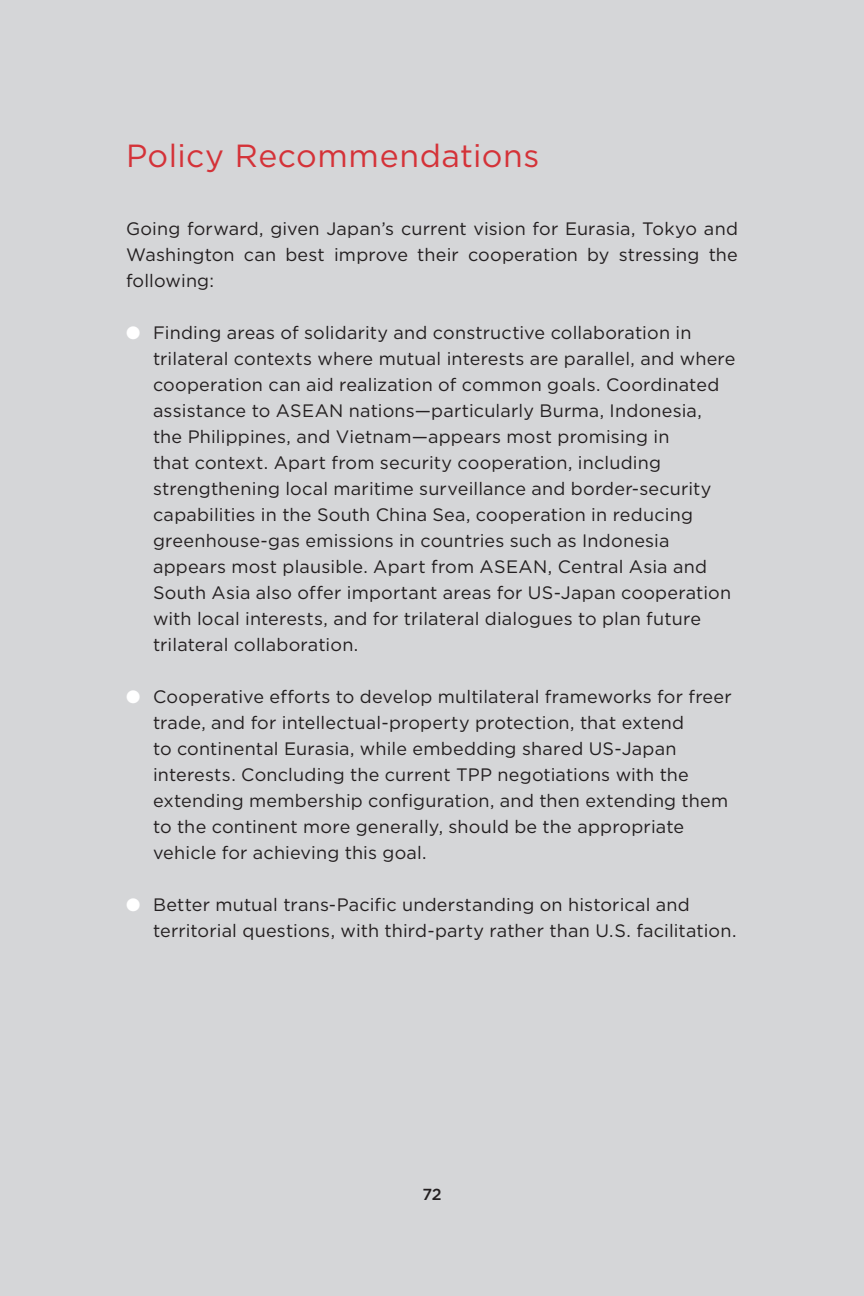
<style>
.page{position:relative;width:864px;height:1296px;background:#d5d6d8}
.page>*{position:absolute;margin:0;border:0;box-sizing:border-box;transform-origin:0 0}
.t1{font:32px "Gotham HTF";letter-spacing:.015em;color:#d43238}
.t2{font:18px/26px "Gotham HTF";letter-spacing:.01em;color:#231f20}
.t3{font:500 16px "Gotham HTF";color:#231f20}
.s1{color:#fff}
</style>
<div class="page">
<h1 class="t1" style="left:126px;top:138px;width:415px">Policy Recommendations</h1>
<p class="t2" style="left:126px;top:216px;width:613px;text-align:justify">Going forward, given Japan’s current vision for Eurasia, Tokyo and Washington can best improve their cooperation by stressing the following:</p>
<p class="t2" style="left:153px;top:320px;width:584px;text-indent:-27px"><span class="s1">●</span> Finding areas of solidarity and constructive collaboration in trilateral contexts where mutual interests are parallel, and where cooperation can aid realization of common goals. Coordinated assistance to ASEAN nations—particularly Burma, Indonesia, the Philippines, and Vietnam—appears most promising in<br>that context. Apart from security cooperation, including strengthening local maritime surveillance and border-security capabilities in the South China Sea, cooperation in reducing greenhouse-gas emissions in countries such as Indonesia appears most plausible. Apart from ASEAN, Central Asia and South Asia also offer important areas for US-Japan cooperation with local interests, and for trilateral dialogues to plan future trilateral collaboration.</p>
<p class="t2" style="left:153px;top:684px;width:580px;text-indent:-27px"><span class="s1">●</span> Cooperative efforts to develop multilateral frameworks for freer trade, and for intellectual-property protection, that extend<br>to continental Eurasia, while embedding shared US-Japan interests. Concluding the current TPP negotiations with the extending membership configuration, and then extending them to the continent more generally, should be the appropriate vehicle for achieving this goal.</p>
<p class="t2" style="left:153px;top:892px;width:585px;text-indent:-27px"><span class="s1">●</span> Better mutual trans-Pacific understanding on historical and territorial questions, with third-party rather than U.S. facilitation.</p>
<p class="t3" style="left:422px;top:1185px;width:21px">72</p>
</div>
